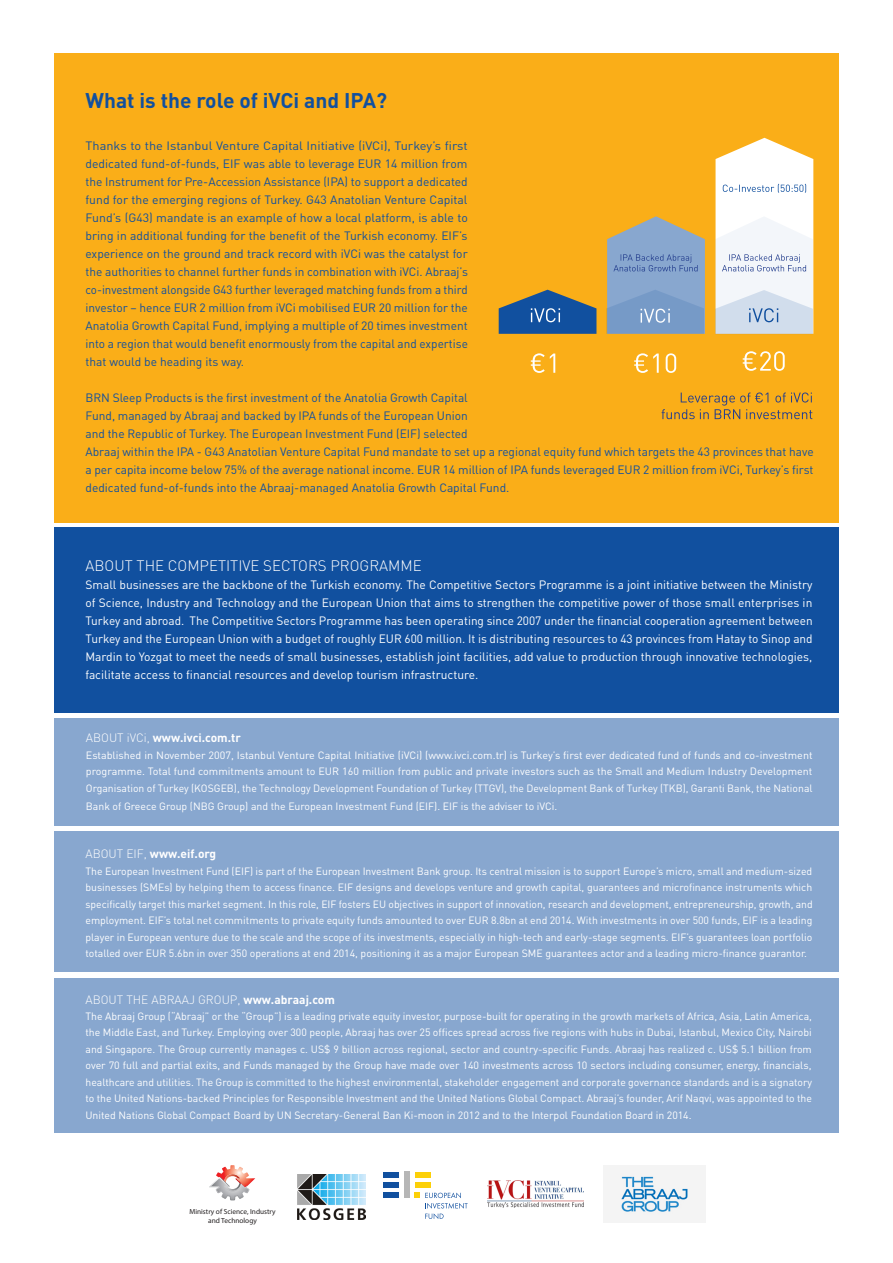
<style>
.page{position:relative;width:893px;height:1263px;background:#fff}
.page>*{position:absolute;margin:0;border:0;box-sizing:border-box;transform-origin:0 0}
.GAGF{font:700 21px "DIN Pro";color:#11509f}
.GAGF-2{font:300 15px "DIN Pro";color:#fff}
.GAGF-3{font:12px/18px "DIN Pro";color:#11509f;text-align:justify;scale:1.06 1}
.GAGF-4{font:12px/18px "DIN Pro";color:#fff;text-align:justify}
.GAGF-5{font:12px/18px "DIN Pro";color:#11509f}
.GAGF-6{font:700 12px "DIN Pro";color:#fff}
.GAGF-7{font:300 12px "DIN Pro";color:#fff}
.GAGF-8{font:10.5px/16.5px "DIN Pro";color:#fff;text-align:justify}
.t1{font:7.35px/8.9px "Myriad Pro";color:#231f20;text-align:center}
.s1{font-weight:300}
.s2{font-weight:700}
</style>
<div class="page">
<div style="left:54px;top:53px;width:785px;height:469px;background:#faae18"></div>
<div style="left:54px;top:718px;width:785px;height:107px;background:#88a7cf"></div>
<div style="left:54px;top:527px;width:785px;height:186px;background:#11509f"></div>
<div style="left:54px;top:831px;width:785px;height:141px;background:#88a7cf"></div>
<div style="left:54px;top:978px;width:785px;height:155px;background:#88a7cf"></div>
<svg style="left:209px;top:1165px;width:46px;height:35px"></svg>
<div style="left:384px;top:1172px;width:15px;height:5px;background:#11509f"></div>
<div style="left:404px;top:1172px;width:6px;height:26px;background:#b6b6b6"></div>
<div style="left:384px;top:1182px;width:15px;height:5px;background:#11509f"></div>
<div style="left:415px;top:1172px;width:15px;height:5px;background:#fcd008"></div>
<div style="left:415px;top:1182px;width:15px;height:5px;background:#fcd008"></div>
<div style="left:384px;top:1193px;width:15px;height:5px;background:#11509f"></div>
<svg style="left:415px;top:1192px;width:53px;height:27px"></svg>
<img style="left:487px;top:1181px;width:96px;height:27px">
<img style="left:297px;top:1175px;width:68px;height:44px">
<img style="left:604px;top:1165px;width:102px;height:58px">
<svg style="left:662px;top:392px;width:150px;height:27px"></svg>
<svg style="left:606px;top:216px;width:99px;height:118px;background:#8ea2b7"></svg>
<svg style="left:715px;top:138px;width:98px;height:196px;background:#ecebe8"></svg>
<svg style="left:499px;top:290px;width:97px;height:44px"></svg>
<svg style="left:531px;top:353px;width:24px;height:20px"></svg>
<svg style="left:634px;top:353px;width:42px;height:20px"></svg>
<svg style="left:743px;top:351px;width:42px;height:20px"></svg>
<p class="GAGF" style="left:85px;top:86px;width:303px">What is the role of iVCi and IPA?</p>
<p class="GAGF-3" style="left:85px;top:136px;width:362px">Thanks to the Istanbul Venture Capital Initiative (iVCi), Turkey’s first dedicated fund-of-funds, EIF was able to leverage EUR 14 million from the Instrument for Pre-Accession Assistance (IPA) to support a dedicated fund for the emerging regions of Turkey. G43 Anatolian Venture Capital Fund’s (G43) mandate is an example of how a local platform, is able to bring in additional funding for the benefit of the Turkish economy. EIF’s experience on the ground and track record with iVCi was the catalyst for the authorities to channel further funds in combination with iVCi. Abraaj’s co-investment alongside G43 further leveraged matching funds from a third investor – hence EUR 2 million from iVCi mobilised EUR 20 million for the Anatolia Growth Capital Fund, implying a multiple of 20 times investment into a region that would benefit enormously from the capital and expertise that would be heading its way.</p>
<p class="GAGF-5" style="left:85px;top:388px;width:730px">BRN Sleep Products is the first investment of the Anatolia Growth Capital<br>Fund, managed by Abraaj and backed by IPA funds of the European Union<br>and the Republic of Turkey. The European Investment Fund (EIF) selected<br>Abraaj within the IPA - G43 Anatolian Venture Capital Fund mandate to set up a regional equity fund which targets the 43 provinces that have a per capita income below 75% of the average national income. EUR 14 million of IPA funds leveraged EUR 2 million from iVCi, Turkey’s first dedicated fund-of-funds into the Abraaj-managed Anatolia Growth Capital Fund.</p>
<p class="GAGF-2" style="left:85px;top:555px;width:338px">ABOUT THE COMPETITIVE SECTORS PROGRAMME</p>
<p class="GAGF-4" style="left:85px;top:575px;width:729px">Small businesses are the backbone of the Turkish economy. The Competitive Sectors Programme is a joint initiative between the Ministry of Science, Industry and Technology and the European Union that aims to strengthen the competitive power of those small enterprises in Turkey and abroad. The Competitive Sectors Programme has been operating since 2007 under the financial cooperation agreement between Turkey and the European Union with a budget of roughly EUR 600 million. It is distributing resources to 43 provinces from Hatay to Sinop and Mardin to Yozgat to meet the needs of small businesses, establish joint facilities, add value to production through innovative technologies, facilitate access to financial resources and develop tourism infrastructure.</p>
<p class="GAGF-6" style="left:86px;top:730px;width:156px"><span class="s1">ABOUT iVCi,</span> www.ivci.com.tr</p>
<p class="GAGF-8" style="left:86px;top:746px;width:728px">Established in November 2007, Istanbul Venture Capital Initiative (iVCi) (www.ivci.com.tr) is Turkey’s first ever dedicated fund of funds and co-investment programme. Total fund commitments amount to EUR 160 million from public and private investors such as the Small and Medium Industry Development Organisation of Turkey (KOSGEB), the Technology Development Foundation of Turkey (TTGV), the Development Bank of Turkey (TKB), Garanti Bank, the National</p>
<p class="GAGF-8" style="left:86px;top:797px;width:473px">Bank of Greece Group (NBG Group) and the European Investment Fund (EIF). EIF is the adviser to iVCi.</p>
<p class="GAGF-6" style="left:85px;top:846px;width:132px"><span class="s1">ABOUT EIF,</span> www.eif.org</p>
<p class="GAGF-8" style="left:85px;top:862px;width:729px">The European Investment Fund (EIF) is part of the European Investment Bank group. Its central mission is to support Europe’s micro, small and medium-sized businesses (SMEs) by helping them to access finance. EIF designs and develops venture and growth capital, guarantees and microfinance instruments which specifically target this market segment. In this role, EIF fosters EU objectives in support of innovation, research and development, entrepreneurship, growth, and employment. EIF’s total net commitments to private equity funds amounted to over EUR 8.8bn at end 2014. With investments in over 500 funds, EIF is a leading player in European venture due to the scale and the scope of its investments, especially in high-tech and early-stage segments. EIF’s guarantees loan portfolio totalled over EUR 5.6bn in over 350 operations at end 2014, positioning it as a major European SME guarantees actor and a leading micro-finance guarantor.</p>
<p class="GAGF-7" style="left:85px;top:992px;width:251px">ABOUT THE ABRAAJ GROUP, <span class="s2">www.abraaj.com</span></p>
<p class="GAGF-8" style="left:85px;top:1007px;width:728px">The Abraaj Group (“Abraaj” or the “Group”) is a leading private equity investor, purpose-built for operating in the growth markets of Africa, Asia, Latin America, the Middle East, and Turkey. Employing over 300 people, Abraaj has over 25 offices spread across five regions with hubs in Dubai, Istanbul, Mexico City, Nairobi and Singapore. The Group currently manages c. US$ 9 billion across regional, sector and country-specific Funds. Abraaj has realized c. US$ 5.1 billion from over 70 full and partial exits, and Funds managed by the Group have made over 140 investments across 10 sectors including consumer, energy, financials, healthcare and utilities. The Group is committed to the highest environmental, stakeholder engagement and corporate governance standards and is a signatory to the United Nations-backed Principles for Responsible Investment and the United Nations Global Compact. Abraaj’s founder, Arif Naqvi, was appointed to the United Nations Global Compact Board by UN Secretary-General Ban Ki-moon in 2012 and to the Interpol Foundation Board in 2014.</p>
<p class="t1" style="left:189px;top:1207px;width:88px">Ministry of Science, Industry and Technology</p>
</div>
